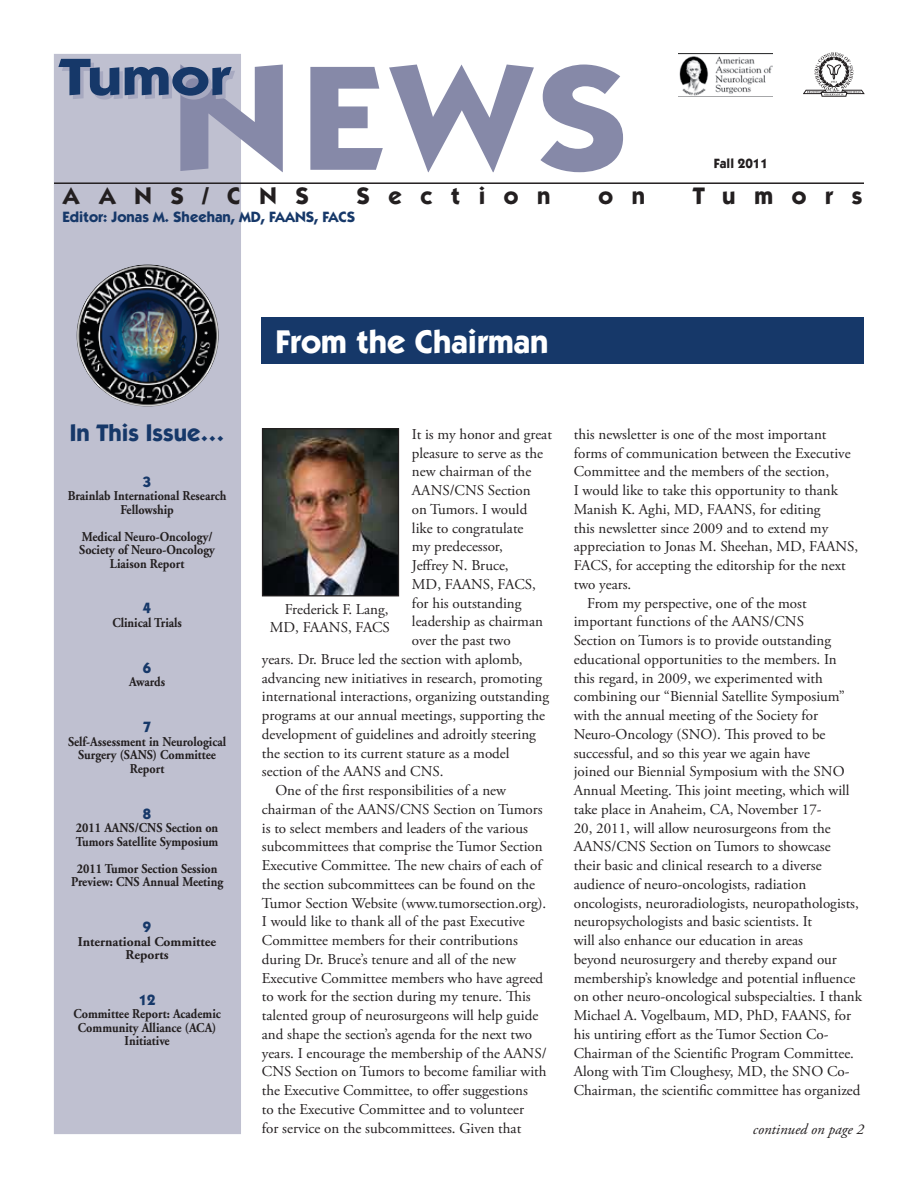
<style>
.page{position:relative;width:918px;height:1188px;background:#fff}
.page>*{position:absolute;margin:0;border:0;box-sizing:border-box;transform-origin:0 0}
.t1{font:700 150px "Itc Kabel";color:#8689a8;scale:1.1 1}
.t2{font:700 52.5px "Itc Kabel";color:#163869;scale:1.2 1}
.t3{font:700 33px "Itc Kabel";color:#fff}
.t4{font:700 24px "Itc Kabel";letter-spacing:.78em;color:#231f20}
.t5{font:700 24px "Itc Kabel";color:#163869}
.t6{font:15px/18.8px "Adobe Garamond Pro";color:#231f20;text-align:right}
.t7{font:700 15px "Itc Kabel";color:#163869}
.t8{font:italic 15px "Adobe Garamond Pro";color:#231f20}
.t9{font:700 13.5px/13.5px "Adobe Garamond";color:#231f20;text-align:center;scale:.9 1}
.t10{font:700 13.5px/13.5px "Adobe Garamond";color:#231f20;text-align:center}
.t11{font:700 13.5px "Itc Kabel";color:#231f20}
</style>
<div class="page">
<div style="left:262px;top:318px;width:602px;height:46px;background:#163869"></div>
<div style="left:54px;top:54px;width:187px;height:1080px;background:#bfc0d0"></div>
<hr style="left:54px;top:182px;width:810px;height:2px;background:#231f20">
<svg style="left:803px;top:52px;width:61px;height:44px"></svg>
<img style="left:678px;top:54px;width:95px;height:42px">
<img style="left:264px;top:430px;width:133px;height:164px">
<div style="left:262px;top:428px;width:137px;height:168px;border:1px solid #231f20"></div>
<img style="left:76px;top:264px;width:143px;height:143px;border-radius:50%">
<h2 class="t2" style="left:59px;top:57px;width:144px">Tumor</h2>
<h1 class="t1" style="left:172px;top:63px;width:416px">NEWS</h1>
<p class="t11" style="left:714px;top:158px;width:56px">Fall 2011</p>
<h3 class="t4" style="left:63px;top:187px;width:247px">AANS/CNS</h3>
<h3 class="t4" style="left:357px;top:187px;width:196px">Section</h3>
<h3 class="t4" style="left:598px;top:187px;width:48px">o n</h3>
<h3 class="t4" style="left:693px;top:187px;width:171px">Tumors</h3>
<p class="t7" style="left:62px;top:211px;width:294px">Editor: Jonas M. Sheehan, MD, FAANS, FACS</p>
<h3 class="t5" style="left:70px;top:424px;width:156px">In This Issue…</h3>
<p class="t7" style="left:143px;top:476px;width:10px">3</p>
<p class="t9" style="left:68px;top:490px;width:178px">Brainlab International Research<br>Fellowship</p>
<p class="t9" style="left:79px;top:531px;width:152px">Medical Neuro-Oncology/<br>Society of Neuro-Oncology<br>Liaison Report</p>
<p class="t7" style="left:143px;top:603px;width:10px">4</p>
<p class="t9" style="left:112px;top:617px;width:79px">Clinical Trials</p>
<p class="t7" style="left:143px;top:662px;width:10px">6</p>
<p class="t9" style="left:129px;top:677px;width:41px">Awards</p>
<p class="t7" style="left:143px;top:722px;width:10px">7</p>
<p class="t9" style="left:68px;top:736px;width:177px">Self-Assessment in Neurological<br>Surgery (SANS) Committee<br>Report</p>
<p class="t7" style="left:143px;top:808px;width:10px">8</p>
<p class="t9" style="left:76px;top:822px;width:160px;text-align:left">2011 AANS/CNS Section on<br>Tumors Satellite Symposium</p>
<p class="t9" style="left:71px;top:863px;width:171px">2011 Tumor Section Session<br>Preview: CNS Annual Meeting</p>
<p class="t7" style="left:143px;top:921px;width:10px">9</p>
<p class="t10" style="left:78px;top:936px;width:140px">International Committee<br>Reports</p>
<p class="t7" style="left:139px;top:994px;width:18px">12</p>
<p class="t9" style="left:73px;top:1009px;width:165px">Committee Report: Academic<br>Community Alliance (ACA)<br>Initiative</p>
<h3 class="t3" style="left:275px;top:329px;width:275px">From the Chairman</h3>
<p class="t6" style="left:412px;top:426px;width:141px">It is my honor and great</p>
<p class="t6" style="left:412px;top:445px;width:133px">pleasure to serve as the</p>
<p class="t6" style="left:412px;top:464px;width:121px">new chairman of the</p>
<p class="t6" style="left:412px;top:482px;width:120px">AANS/CNS Section</p>
<p class="t6" style="left:412px;top:501px;width:117px">on Tumors. I would</p>
<p class="t6" style="left:412px;top:520px;width:113px">like to congratulate</p>
<p class="t6" style="left:412px;top:539px;width:92px">my predecessor,</p>
<p class="t6" style="left:412px;top:557px;width:98px">Jeffrey N. Bruce,</p>
<p class="t6" style="left:412px;top:576px;width:125px">MD, FAANS, FACS,</p>
<p class="t6" style="left:412px;top:595px;width:111px">for his outstanding</p>
<p class="t6" style="left:412px;top:614px;width:133px">leadership as chairman</p>
<p class="t6" style="left:412px;top:632px;width:100px">over the past two</p>
<p class="t6" style="left:262px;top:651px;width:262px">years. Dr. Bruce led the section with aplomb,</p>
<p class="t6" style="left:262px;top:670px;width:282px">advancing new initiatives in research, promoting</p>
<p class="t6" style="left:262px;top:689px;width:289px">international interactions, organizing outstanding</p>
<p class="t6" style="left:262px;top:707px;width:285px">programs at our annual meetings, supporting the</p>
<p class="t6" style="left:262px;top:726px;width:276px">development of guidelines and adroitly steering</p>
<p class="t6" style="left:262px;top:745px;width:249px">the section to its current stature as a model</p>
<p class="t6" style="left:262px;top:764px;width:183px">section of the AANS and CNS.</p>
<p class="t6" style="left:275px;top:782px;width:232px">One of the first responsibilities of a new</p>
<p class="t6" style="left:262px;top:801px;width:282px">chairman of the AANS/CNS Section on Tumors</p>
<p class="t6" style="left:262px;top:820px;width:268px">is to select members and leaders of the various</p>
<p class="t6" style="left:262px;top:839px;width:282px">subcommittees that comprise the Tumor Section</p>
<p class="t6" style="left:262px;top:857px;width:281px">Executive Committee. The new chairs of each of</p>
<p class="t6" style="left:262px;top:876px;width:275px">the section subcommittees can be found on the</p>
<p class="t6" style="left:262px;top:895px;width:286px">Tumor Section Website (www.tumorsection.org).</p>
<p class="t6" style="left:262px;top:914px;width:265px">I would like to thank all of the past Executive</p>
<p class="t6" style="left:262px;top:932px;width:258px">Committee members for their contributions</p>
<p class="t6" style="left:262px;top:951px;width:256px">during Dr. Bruce’s tenure and all of the new</p>
<p class="t6" style="left:262px;top:970px;width:283px">Executive Committee members who have agreed</p>
<p class="t6" style="left:262px;top:989px;width:270px">to work for the section during my tenure. This</p>
<p class="t6" style="left:262px;top:1007px;width:278px">talented group of neurosurgeons will help guide</p>
<p class="t6" style="left:262px;top:1026px;width:272px">and shape the section’s agenda for the next two</p>
<p class="t6" style="left:262px;top:1045px;width:286px">years. I encourage the membership of the AANS/</p>
<p class="t6" style="left:262px;top:1064px;width:286px">CNS Section on Tumors to become familiar with</p>
<p class="t6" style="left:262px;top:1082px;width:268px">the Executive Committee, to offer suggestions</p>
<p class="t6" style="left:262px;top:1101px;width:264px">to the Executive Committee and to volunteer</p>
<p class="t6" style="left:262px;top:1120px;width:261px">for service on the subcommittees. Given that</p>
<p class="t6" style="left:270px;top:601px;width:122px">Frederick F. Lang,<br>MD, FAANS, FACS</p>
<p class="t6" style="left:574px;top:426px;width:254px">this newsletter is one of the most important</p>
<p class="t6" style="left:574px;top:445px;width:278px">forms of communication between the Executive</p>
<p class="t6" style="left:574px;top:464px;width:257px">Committee and the members of the section,</p>
<p class="t6" style="left:574px;top:482px;width:266px">I would like to take this opportunity to thank</p>
<p class="t6" style="left:574px;top:501px;width:248px">Manish K. Aghi, MD, FAANS, for editing</p>
<p class="t6" style="left:574px;top:520px;width:256px">this newsletter since 2009 and to extend my</p>
<p class="t6" style="left:574px;top:539px;width:286px">appreciation to Jonas M. Sheehan, MD, FAANS,</p>
<p class="t6" style="left:574px;top:557px;width:274px">FACS, for accepting the editorship for the next</p>
<p class="t6" style="left:574px;top:576px;width:59px">two years.</p>
<p class="t6" style="left:587px;top:595px;width:221px">From my perspective, one of the most</p>
<p class="t6" style="left:574px;top:614px;width:232px">important functions of the AANS/CNS</p>
<p class="t6" style="left:574px;top:632px;width:259px">Section on Tumors is to provide outstanding</p>
<p class="t6" style="left:574px;top:651px;width:265px">educational opportunities to the members. In</p>
<p class="t6" style="left:574px;top:670px;width:251px">this regard, in 2009, we experimented with</p>
<p class="t6" style="left:574px;top:689px;width:272px">combining our “Biennial Satellite Symposium”</p>
<p class="t6" style="left:574px;top:707px;width:246px">with the annual meeting of the Society for</p>
<p class="t6" style="left:574px;top:726px;width:253px">Neuro-Oncology (SNO). This proved to be</p>
<p class="t6" style="left:574px;top:745px;width:238px">successful, and so this year we again have</p>
<p class="t6" style="left:574px;top:764px;width:272px">joined our Biennial Symposium with the SNO</p>
<p class="t6" style="left:574px;top:782px;width:277px">Annual Meeting. This joint meeting, which will</p>
<p class="t6" style="left:574px;top:801px;width:249px">take place in Anaheim, CA, November 17-</p>
<p class="t6" style="left:574px;top:820px;width:259px">20, 2011, will allow neurosurgeons from the</p>
<p class="t6" style="left:574px;top:839px;width:258px">AANS/CNS Section on Tumors to showcase</p>
<p class="t6" style="left:574px;top:857px;width:250px">their basic and clinical research to a diverse</p>
<p class="t6" style="left:574px;top:876px;width:234px">audience of neuro-oncologists, radiation</p>
<p class="t6" style="left:574px;top:895px;width:287px">oncologists, neuroradiologists, neuropathologists,</p>
<p class="t6" style="left:574px;top:914px;width:240px">neuropsychologists and basic scientists. It</p>
<p class="t6" style="left:574px;top:932px;width:231px">will also enhance our education in areas</p>
<p class="t6" style="left:574px;top:951px;width:265px">beyond neurosurgery and thereby expand our</p>
<p class="t6" style="left:574px;top:970px;width:283px">membership’s knowledge and potential influence</p>
<p class="t6" style="left:574px;top:989px;width:290px">on other neuro-oncological subspecialties. I thank</p>
<p class="t6" style="left:574px;top:1007px;width:279px">Michael A. Vogelbaum, MD, PhD, FAANS, for</p>
<p class="t6" style="left:574px;top:1026px;width:256px">his untiring effort as the Tumor Section Co-</p>
<p class="t6" style="left:574px;top:1045px;width:282px">Chairman of the Scientific Program Committee.</p>
<p class="t6" style="left:574px;top:1064px;width:277px">Along with Tim Cloughesy, MD, the SNO Co-</p>
<p class="t6" style="left:574px;top:1082px;width:288px">Chairman, the scientific committee has organized</p>
<p class="t8" style="left:753px;top:1123px;width:113px">continued on page 2</p>
</div>
